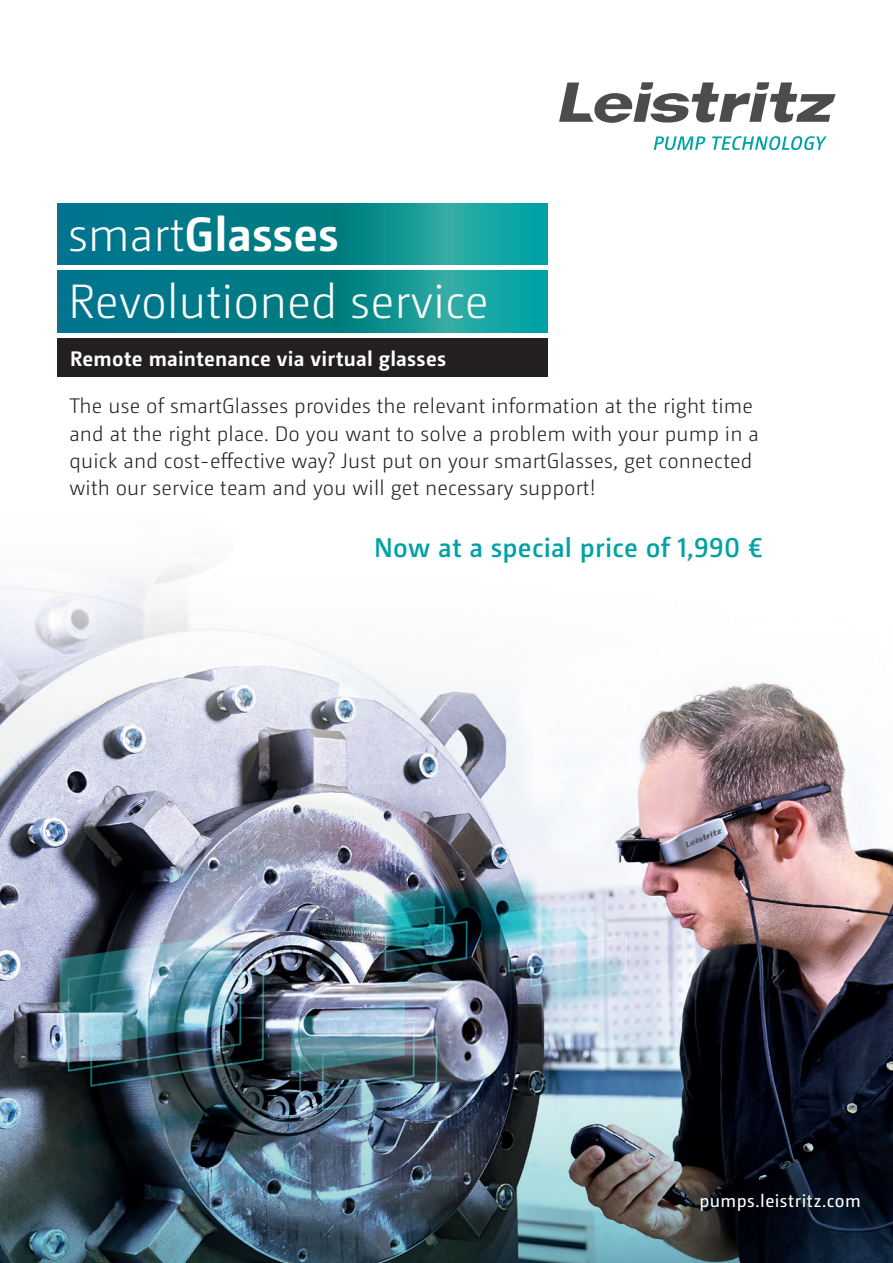
<style>
.page{position:relative;width:893px;height:1263px;background:#fff}
.page>*{position:absolute;margin:0;border:0;box-sizing:border-box;transform-origin:0 0}
.t1{font:300 48px "Camingo Dos Pro";color:#fff}
.t2{font:700 48px "Camingo Dos Pro";color:#fff}
.t3{font:600 27px "Camingo Dos Pro";letter-spacing:.01em;color:#00a2a5}
.t4{font:300 21px/27.2px "Camingo Dos Pro";letter-spacing:.01em;color:#231f20}
.t5{font:700 21px "Camingo Dos Pro";letter-spacing:.01em;color:#fff}
.t6{font:18px "Camingo Dos Pro";letter-spacing:.025em;color:#fff}
.s1{font-weight:300}
</style>
<div class="page">
<img style="left:0;top:564px;width:893px;height:699px">
<svg style="left:57px;top:271px;width:491px;height:61px;background:#09888f"></svg>
<svg style="left:57px;top:203px;width:491px;height:61px;background:#09888f"></svg>
<div style="left:57px;top:339px;width:491px;height:38px;background:#231f20"></div>
<svg style="left:559px;top:82px;width:277px;height:41px"></svg>
<svg style="left:654px;top:136px;width:51px;height:14px"></svg>
<svg style="left:712px;top:136px;width:115px;height:14px"></svg>
<h1 class="t2" style="left:68px;top:205px;width:272px"><span class="s1">smart</span>Glasses</h1>
<h1 class="t1" style="left:68px;top:274px;width:422px">Revolutioned service</h1>
<p class="t5" style="left:70px;top:346px;width:377px">Remote maintenance via virtual glasses</p>
<p class="t4" style="left:69px;top:393px;width:691px">The use of smartGlasses provides the relevant information at the right time and at the right place. Do you want to solve a problem with your pump in a quick and cost-effective way? Just put on your smartGlasses, get connected with our service team and you will get necessary support!</p>
<p class="t3" style="left:374px;top:531px;width:390px">Now at a special price of 1,990 €</p>
<p class="t6" style="left:699px;top:1190px;width:163px">pumps.leistritz.com</p>
</div>
